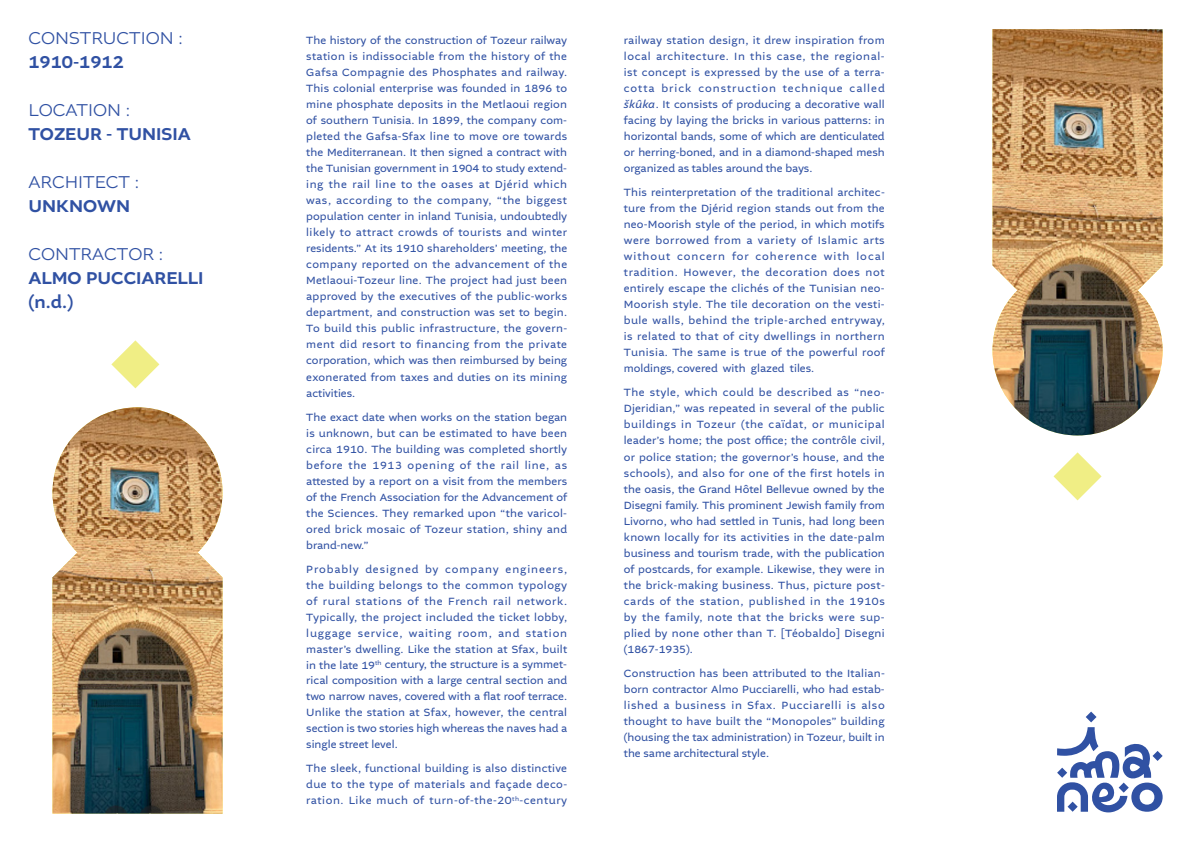
<style>
.page{position:relative;width:1191px;height:842px;background:#fff}
.page>*{position:absolute;margin:0;border:0;box-sizing:border-box;transform-origin:0 0}
.t1{font:500 18px/24px "Altivo";color:#3051a3}
.t2{font:300 18px "Altivo";color:#3051a3}
.t3{font:11px/16px "Altivo";color:#3051a3;text-align:justify}
.s1{font-style:italic}
</style>
<div class="page">
<svg style="left:1057px;top:711px;width:105px;height:101px"></svg>
<svg style="left:1053px;top:452px;width:48px;height:48px"></svg>
<svg style="left:111px;top:340px;width:48px;height:48px"></svg>
<img style="left:52px;top:407px;width:171px;height:407px">
<img style="left:992px;top:29px;width:170px;height:406px">
<h1 class="t2" style="left:28px;top:27px;width:156px">CONSTRUCTION :</h1>
<h1 class="t1" style="left:28px;top:51px;width:97px">1910-1912</h1>
<h1 class="t2" style="left:28px;top:99px;width:104px">LOCATION :</h1>
<h1 class="t1" style="left:28px;top:123px;width:164px">TOZEUR - TUNISIA</h1>
<h1 class="t2" style="left:28px;top:171px;width:112px">ARCHITECT :</h1>
<h1 class="t1" style="left:28px;top:195px;width:103px">UNKNOWN</h1>
<h1 class="t2" style="left:28px;top:243px;width:136px">CONTRACTOR :</h1>
<h1 class="t1" style="left:28px;top:267px;width:177px">ALMO PUCCIARELLI (n.d.)</h1>
<p class="t3" style="left:306px;top:33px;width:262px">The history of the construction of Tozeur railway station is indissociable from the history of the Gafsa Compagnie des Phosphates and railway.<br>This colonial enterprise was founded in 1896 to mine phosphate deposits in the Metlaoui region of southern Tunisia. In 1899, the company com&shy;pleted the Gafsa-Sfax line to move ore towards the Mediterranean. It then signed a contract with the Tunisian government in 1904 to study extend&shy;ing the rail line to the oases at Djérid which was, according to the company, “the biggest population center in inland Tunisia, undoubtedly likely to attract crowds of tourists and winter residents.” At its 1910 shareholders’ meeting, the company reported on the advancement of the Metlaoui-Tozeur line. The project had just been approved by the executives of the public-works department, and construction was set to begin.<br>To build this public infrastructure, the govern&shy;ment did resort to financing from the private corporation, which was then reimbursed by being exonerated from taxes and duties on its mining activities.</p>
<p class="t3" style="left:306px;top:409px;width:262px">The exact date when works on the station began is unknown, but can be estimated to have been circa 1910. The building was completed shortly before the 1913 opening of the rail line, as attested by a report on a visit from the members of the French Association for the Advancement of the Sciences. They remarked upon “the varicol&shy;ored brick mosaic of Tozeur station, shiny and brand-new.”</p>
<p class="t3" style="left:306px;top:561px;width:262px">Probably designed by company engineers, the building belongs to the common typology of rural stations of the French rail network.<br>Typically, the project included the ticket lobby, luggage service, waiting room, and station master’s dwelling. Like the station at Sfax, built in the late 19<sup>th</sup> century, the structure is a symmet&shy;rical composition with a large central section and two narrow naves, covered with a flat roof terrace.<br>Unlike the station at Sfax, however, the central section is two stories high whereas the naves had a single street level.</p>
<p class="t3" style="left:306px;top:761px;width:262px">The sleek, functional building is also distinctive due to the type of materials and façade deco&shy;ration. Like much of turn-of-the-20<sup>th</sup>-century</p>
<p class="t3" style="left:624px;top:33px;width:262px">railway station design, it drew inspiration from local architecture. In this case, the regional&shy;ist concept is expressed by the use of a terra&shy;cotta brick construction technique called <span class="s1">škûka</span>. It consists of producing a decorative wall facing by laying the bricks in various patterns: in horizontal bands, some of which are denticulated or herring-boned, and in a diamond-shaped mesh organized as tables around the bays.</p>
<p class="t3" style="left:624px;top:185px;width:262px">This reinterpretation of the traditional architec&shy;ture from the Djérid region stands out from the neo-Moorish style of the period, in which motifs were borrowed from a variety of Islamic arts without concern for coherence with local tradition. However, the decoration does not entirely escape the clichés of the Tunisian neo-Moorish style. The tile decoration on the vesti&shy;bule walls, behind the triple-arched entryway, is related to that of city dwellings in northern Tunisia. The same is true of the powerful roof moldings, covered with glazed tiles.</p>
<p class="t3" style="left:624px;top:385px;width:262px">The style, which could be described as “neo-Djeridian,” was repeated in several of the public buildings in Tozeur (the caïdat, or municipal leader’s home; the post office; the contrôle civil, or police station; the governor’s house, and the schools), and also for one of the first hotels in the oasis, the Grand Hôtel Bellevue owned by the Disegni family. This prominent Jewish family from Livorno, who had settled in Tunis, had long been known locally for its activities in the date-palm business and tourism trade, with the publication of postcards, for example. Likewise, they were in the brick-making business. Thus, picture post&shy;cards of the station, published in the 1910s by the family, note that the bricks were sup&shy;plied by none other than T. [Téobaldo] Disegni (1867-1935).</p>
<p class="t3" style="left:624px;top:665px;width:262px">Construction has been attributed to the Italian&shy;born contractor Almo Pucciarelli, who had estab&shy;lished a business in Sfax. Pucciarelli is also thought to have built the “Monopoles” building (housing the tax administration) in Tozeur, built in the same architectural style.</p>
</div>
